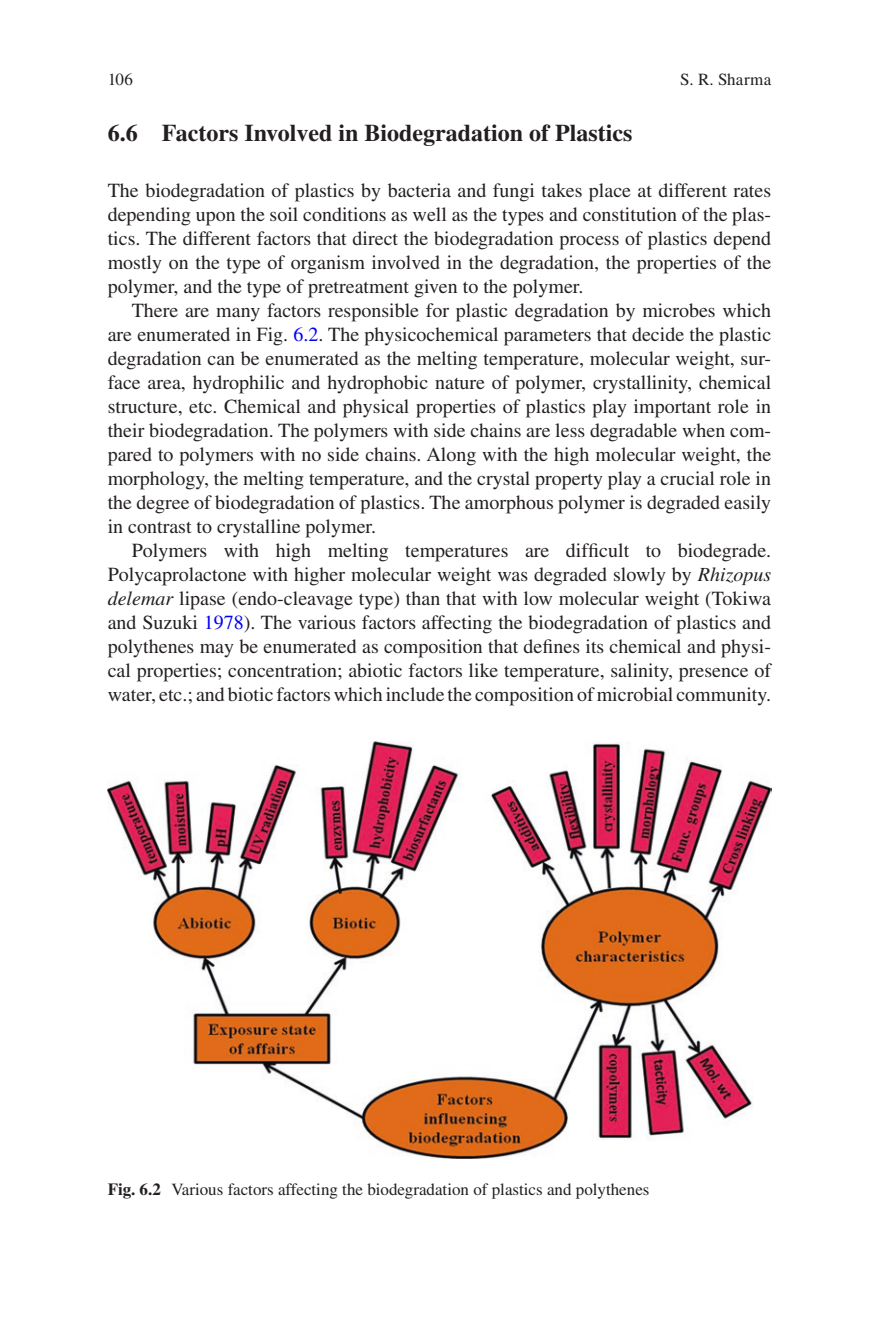
<style>
.page{position:relative;width:879px;height:1333px;background:#fff}
.page>*{position:absolute;margin:0;border:0;box-sizing:border-box;transform-origin:0 0}
.t1{font:700 24px "Kbybtx Times LT Std";color:#231f20}
.t2{font:20px/24px "Pfqlkj Times LT Std";color:#231f20;text-align:justify}
.t3{font:17px "Pfqlkj Times LT Std";color:#231f20}
.t4{font:17px "Lkrdqp Times LT Std";letter-spacing:.015em;color:#231f20}
.s1{color:#0000fa}
.s2{font-family:"Qglqxs Times LT Std";font-style:italic}
.s3{font-family:"Kbybtx Times LT Std";font-weight:700}
</style>
<div class="page">
<img style="left:108px;top:741px;width:663px;height:417px">
<p class="t3" style="left:108px;top:70px;width:27px">106</p>
<p class="t1" style="left:108px;top:118px;width:526px">6.6 Factors Involved in Biodegradation of Plastics</p>
<p class="t2" style="left:108px;top:178px;width:665px">The biodegradation of plastics by bacteria and fungi takes place at different rates depending upon the soil conditions as well as the types and constitution of the plas&shy;tics. The different factors that direct the biodegradation process of plastics depend mostly on the type of organism involved in the degradation, the properties of the polymer, and the type of pretreatment given to the polymer.</p>
<p class="t2" style="left:108px;top:298px;width:665px;text-indent:24px">There are many factors responsible for plastic degradation by microbes which are enumerated in Fig. <span class="s1">6.2</span>. The physicochemical parameters that decide the plastic degradation can be enumerated as the melting temperature, molecular weight, sur&shy;face area, hydrophilic and hydrophobic nature of polymer, crystallinity, chemical structure, etc. Chemical and physical properties of plastics play important role in their biodegradation. The polymers with side chains are less degradable when com&shy;pared to polymers with no side chains. Along with the high molecular weight, the morphology, the melting temperature, and the crystal property play a crucial role in the degree of biodegradation of plastics. The amorphous polymer is degraded easily in contrast to crystalline polymer.</p>
<p class="t2" style="left:108px;top:538px;width:665px;text-indent:24px">Polymers with high melting temperatures are difficult to biodegrade.<br>Polycaprolactone with higher molecular weight was degraded slowly by <span class="s2">Rhizopus delemar</span> lipase (endo-cleavage type) than that with low molecular weight (Tokiwa and Suzuki <span class="s1">1978</span>). The various factors affecting the biodegradation of plastics and polythenes may be enumerated as composition that defines its chemical and physi&shy;cal properties; concentration; abiotic factors like temperature, salinity, presence of water, etc.; and biotic factors which include the composition of microbial community.</p>
<p class="t4" style="left:680px;top:70px;width:93px">S. R. Sharma</p>
<p class="t3" style="left:108px;top:1179px;width:543px"><span class="s3">Fig. 6.2</span> Various factors affecting the biodegradation of plastics and polythenes</p>
</div>
